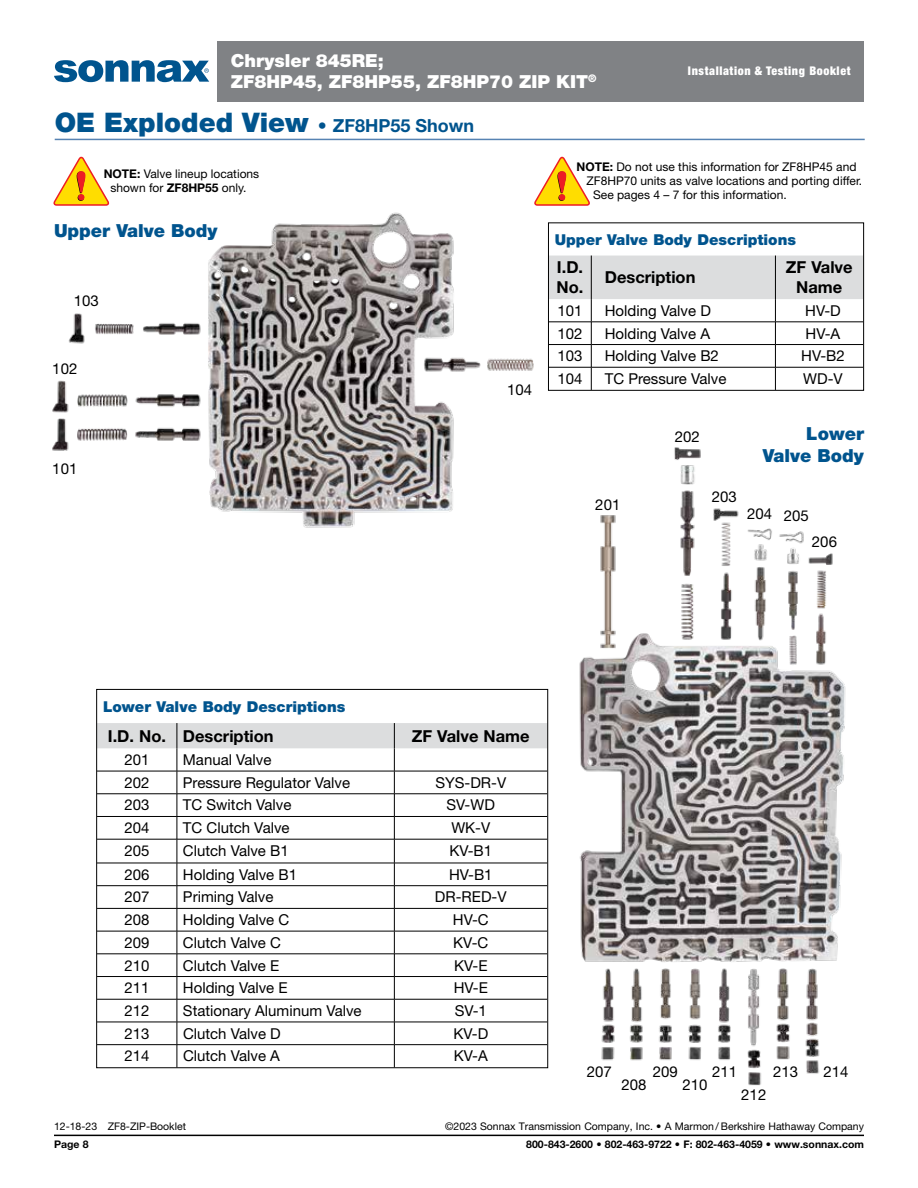
<style>
.page{position:relative;width:918px;height:1188px;background:#fff}
.page>*{position:absolute;margin:0;border:0;box-sizing:border-box;transform-origin:0 0}
.t1{font:900 27px "Helvetica Neue LT Std";color:#00548e}
.t2{font:900 18px/21.6px "Helvetica Neue LT Std";color:#fff}
.t3{font:900 18px/21.6px "Helvetica Neue LT Std";color:#00548e;text-align:right}
.t4{font:700 16.5px/19.8px "Helvetica Neue LT Std";color:#000}
.t5{font:15px "Helvetica Neue LT Std";color:#000}
.t6{font:900 15px "Helvetica Neue LT Std";color:#00548e}
.t7{font:12px/14.4px "Helvetica Neue LT Std";color:#000;text-align:center}
.t8{font:900 condensed 12px "Helvetica Neue LT Std";letter-spacing:.05em;color:#fff}
.t9{font:10.5px "Helvetica Neue LT Std";color:#000}
.t10{font:700 10.5px "Helvetica Neue LT Std";color:#000}
.s1{font-size:18px}
.s2{font-weight:700;font-size:18px}
.s3{font-weight:700}
</style>
<div class="page">
<hr style="left:55px;top:139px;width:810px;height:1px;background:#5783b3">
<svg style="left:98px;top:723px;width:448px;height:343px"></svg>
<hr style="left:97px;top:771px;width:80px;height:1px;background:#000">
<hr style="left:177px;top:771px;width:217px;height:1px;background:#000">
<hr style="left:394px;top:771px;width:153px;height:1px;background:#000">
<hr style="left:97px;top:1044px;width:80px;height:1px;background:#000">
<hr style="left:177px;top:1044px;width:217px;height:1px;background:#000">
<hr style="left:394px;top:1044px;width:153px;height:1px;background:#000">
<svg style="left:550px;top:256px;width:312px;height:133px"></svg>
<hr style="left:775px;top:256px;width:1px;height:43px;background:#000">
<div style="left:548px;top:222px;width:316px;height:169px;border:1px solid #000"></div>
<img style="left:579px;top:447px;width:267px;height:639px">
<img style="left:52px;top:212px;width:482px;height:316px">
<svg style="left:534px;top:157px;width:56px;height:49px"></svg>
<svg style="left:54px;top:157px;width:55px;height:49px"></svg>
<hr style="left:54px;top:1135px;width:810px;height:1px;background:#000">
<svg style="left:54px;top:60px;width:155px;height:22px"></svg>
<div style="left:217px;top:41px;width:647px;height:61px;background:#808285"></div>
<p class="t2" style="left:231px;top:50px;width:367px">Chrysler 845RE;<br>ZF8HP45, ZF8HP55, ZF8HP70 ZIP KIT<sup>®</sup></p>
<h1 class="t1" style="left:55px;top:106px;width:421px">OE Exploded View <span class="s1">•</span> <span class="s2">ZF8HP55 Shown</span></h1>
<p class="t8" style="left:688px;top:63px;width:164px">Installation &amp; Testing Booklet</p>
<p class="t7" style="left:104px;top:166px;width:157px"><span class="s3">NOTE:</span> Valve lineup locations shown for <span class="s3">ZF8HP55</span> only.</p>
<p class="t3" style="left:54px;top:220px;width:165px">Upper Valve Body</p>
<p class="t5" style="left:74px;top:292px;width:27px">103</p>
<p class="t5" style="left:52px;top:359px;width:27px">102</p>
<p class="t5" style="left:52px;top:460px;width:27px">101</p>
<p class="t5" style="left:507px;top:381px;width:27px">104</p>
<p class="t7" style="left:576px;top:159px;width:282px"><span class="s3">NOTE:</span> Do not use this information for ZF8HP45 and</p>
<p class="t7" style="left:586px;top:173px;width:277px">ZF8HP70 units as valve locations and porting differ.</p>
<p class="t7" style="left:593px;top:188px;width:195px">See pages 4 – 7 for this information.</p>
<p class="t6" style="left:555px;top:230px;width:243px">Upper Valve Body Descriptions</p>
<p class="t4" style="left:557px;top:257px;width:28px">I.D.<br>No.</p>
<p class="t4" style="left:605px;top:267px;width:92px">Description</p>
<p class="t4" style="left:786px;top:257px;width:68px;text-align:center">ZF Valve<br>Name</p>
<p class="t5" style="left:558px;top:302px;width:27px">101</p>
<p class="t5" style="left:605px;top:302px;width:108px">Holding Valve D</p>
<p class="t5" style="left:805px;top:302px;width:37px">HV-D</p>
<p class="t5" style="left:558px;top:324px;width:27px">102</p>
<p class="t5" style="left:605px;top:324px;width:107px">Holding Valve A</p>
<p class="t5" style="left:806px;top:324px;width:36px">HV-A</p>
<p class="t5" style="left:558px;top:347px;width:27px">103</p>
<p class="t5" style="left:605px;top:347px;width:116px">Holding Valve B2</p>
<p class="t5" style="left:801px;top:347px;width:45px">HV-B2</p>
<p class="t5" style="left:558px;top:370px;width:27px">104</p>
<p class="t5" style="left:605px;top:370px;width:123px">TC Pressure Valve</p>
<p class="t5" style="left:803px;top:370px;width:41px">WD-V</p>
<p class="t5" style="left:595px;top:496px;width:27px">201</p>
<p class="t5" style="left:675px;top:427px;width:27px">202</p>
<p class="t5" style="left:712px;top:488px;width:27px">203</p>
<p class="t3" style="left:763px;top:423px;width:103px">Lower<br>Valve Body</p>
<p class="t5" style="left:747px;top:505px;width:27px">204</p>
<p class="t5" style="left:784px;top:507px;width:27px">205</p>
<p class="t5" style="left:812px;top:533px;width:27px">206</p>
<p class="t6" style="left:103px;top:697px;width:244px">Lower Valve Body Descriptions</p>
<p class="t4" style="left:108px;top:725px;width:167px">I.D. No. Description</p>
<p class="t4" style="left:412px;top:725px;width:119px">ZF Valve Name</p>
<p class="t5" style="left:124px;top:751px;width:27px">201</p>
<p class="t5" style="left:183px;top:751px;width:90px">Manual Valve</p>
<p class="t5" style="left:124px;top:773px;width:27px">202</p>
<p class="t5" style="left:183px;top:773px;width:169px">Pressure Regulator Valve</p>
<p class="t5" style="left:435px;top:773px;width:72px">SYS-DR-V</p>
<p class="t5" style="left:124px;top:796px;width:27px">203</p>
<p class="t5" style="left:183px;top:796px;width:110px">TC Switch Valve</p>
<p class="t5" style="left:447px;top:796px;width:50px">SV-WD</p>
<p class="t5" style="left:124px;top:819px;width:27px">204</p>
<p class="t5" style="left:183px;top:819px;width:108px">TC Clutch Valve</p>
<p class="t5" style="left:451px;top:819px;width:40px">WK-V</p>
<p class="t5" style="left:124px;top:842px;width:27px">205</p>
<p class="t5" style="left:183px;top:842px;width:107px">Clutch Valve B1</p>
<p class="t5" style="left:449px;top:842px;width:44px">KV-B1</p>
<p class="t5" style="left:125px;top:865px;width:27px">206</p>
<p class="t5" style="left:183px;top:865px;width:116px">Holding Valve B1</p>
<p class="t5" style="left:449px;top:865px;width:45px">HV-B1</p>
<p class="t5" style="left:125px;top:888px;width:27px">207</p>
<p class="t5" style="left:183px;top:888px;width:92px">Priming Valve</p>
<p class="t5" style="left:435px;top:888px;width:73px">DR-RED-V</p>
<p class="t5" style="left:125px;top:911px;width:27px">208</p>
<p class="t5" style="left:183px;top:911px;width:108px">Holding Valve C</p>
<p class="t5" style="left:453px;top:911px;width:37px">HV-C</p>
<p class="t5" style="left:125px;top:934px;width:27px">209</p>
<p class="t5" style="left:183px;top:934px;width:100px">Clutch Valve C</p>
<p class="t5" style="left:453px;top:934px;width:37px">KV-C</p>
<p class="t5" style="left:125px;top:956px;width:27px">210</p>
<p class="t5" style="left:183px;top:956px;width:98px">Clutch Valve E</p>
<p class="t5" style="left:454px;top:956px;width:35px">KV-E</p>
<p class="t5" style="left:125px;top:979px;width:27px">211</p>
<p class="t5" style="left:183px;top:979px;width:106px">Holding Valve E</p>
<p class="t5" style="left:454px;top:979px;width:36px">HV-E</p>
<p class="t5" style="left:125px;top:1002px;width:27px">212</p>
<p class="t5" style="left:183px;top:1002px;width:180px">Stationary Aluminum Valve</p>
<p class="t5" style="left:455px;top:1002px;width:34px">SV-1</p>
<p class="t5" style="left:125px;top:1024px;width:27px">213</p>
<p class="t5" style="left:183px;top:1024px;width:99px">Clutch Valve D</p>
<p class="t5" style="left:453px;top:1024px;width:36px">KV-D</p>
<p class="t5" style="left:125px;top:1047px;width:27px">214</p>
<p class="t5" style="left:183px;top:1047px;width:98px">Clutch Valve A</p>
<p class="t5" style="left:454px;top:1047px;width:35px">KV-A</p>
<p class="t5" style="left:587px;top:1062px;width:27px">207</p>
<p class="t5" style="left:653px;top:1062px;width:27px">209</p>
<p class="t5" style="left:712px;top:1062px;width:27px">211</p>
<p class="t5" style="left:621px;top:1076px;width:27px">208</p>
<p class="t5" style="left:682px;top:1076px;width:27px">210</p>
<p class="t5" style="left:741px;top:1086px;width:27px">212</p>
<p class="t5" style="left:773px;top:1062px;width:27px">213</p>
<p class="t5" style="left:823px;top:1062px;width:27px">214</p>
<p class="t9" style="left:54px;top:1120px;width:134px">12-18-23 ZF8-ZIP-Booklet</p>
<p class="t9" style="left:445px;top:1120px;width:420px">©2023 Sonnax Transmission Company, Inc. • A Marmon / Berkshire Hathaway Company</p>
<p class="t10" style="left:54px;top:1138px;width:36px">Page 8</p>
<p class="t10" style="left:526px;top:1138px;width:339px">800-843-2600 • 802-463-9722 • F: 802-463-4059 • www.sonnax.com</p>
</div>
